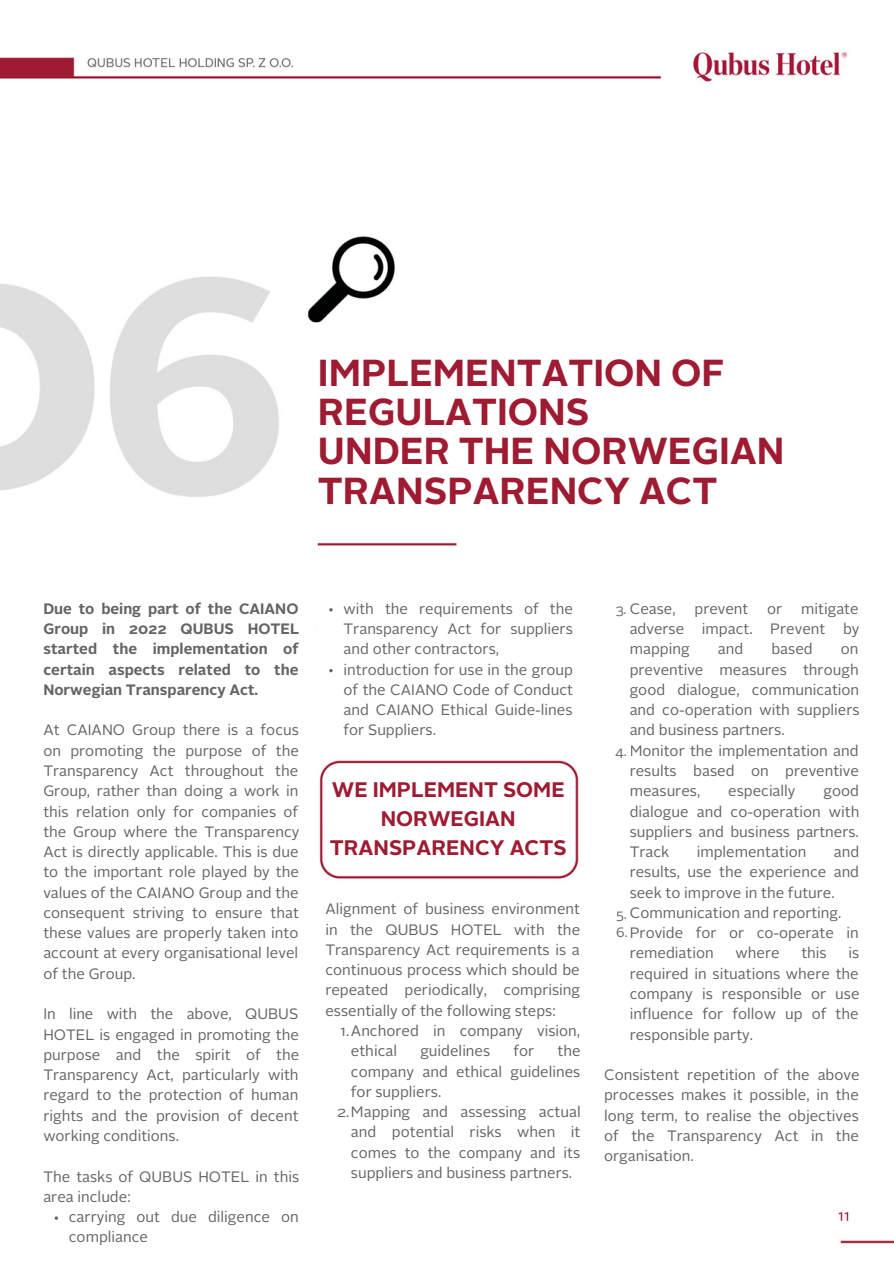
<style>
.page{position:relative;width:894px;height:1264px;background:#fff}
.page>*{position:absolute;margin:0;border:0;box-sizing:border-box;transform-origin:0 0}
.t1{font:700 37.5px/39.5px "Alright Sans";color:#9e1b32}
.t2{font:700 21px/29.2px "Alright Sans";color:#9e1b32;text-align:center}
.t3{font:15px/20.2px "Alright Sans";color:#646464;text-align:justify}
.t4{font:700 15px/20.2px "Alright Sans";color:#646464;text-align:justify}
.t5{font:13.5px "Alright Sans";color:#646464}
</style>
<div class="page">
<img style="left:0;top:51px;width:893px;height:1193px">
<div style="left:305px;top:340px;width:535px;height:186px;background:#fff"></div>
<div style="left:37px;top:587px;width:268px;height:630px;background:#fff"></div>
<div style="left:318px;top:587px;width:268px;height:163px;background:#fff"></div>
<svg style="left:324px;top:763px;width:249px;height:111px"></svg>
<div style="left:315px;top:886px;width:270px;height:362px;background:#fff"></div>
<div style="left:596px;top:587px;width:270px;height:587px;background:#fff"></div>
<svg style="left:288px;top:342px;width:526px;height:186px"></svg>
<p class="t1" style="left:318px;top:356px;width:408px">IMPLEMENTATION OF<br>REGULATIONS</p>
<p class="t1" style="left:318px;top:435px;width:468px">UNDER THE NORWEGIAN<br>TRANSPARENCY ACT</p>
<p class="t4" style="left:43px;top:599px;width:257px">Due to being part of the CAIANO Group in 2022 QUBUS HOTEL started the implementation of certain aspects related to the Norwegian Transparency Act.</p>
<p class="t3" style="left:43px;top:721px;width:257px">At CAIANO Group there is a focus on promoting the purpose of the Transparency Act throughout the Group, rather than doing a work in this relation only for companies of the Group where the Transparency Act is directly applicable. This is due to the important role played by the values of the CAIANO Group and the consequent striving to ensure that these values are properly taken into account at every organisational level of the Group.</p>
<p class="t3" style="left:43px;top:1005px;width:257px">In line with the above, QUBUS HOTEL is engaged in promoting the purpose and the spirit of the Transparency Act, particularly with regard to the protection of human rights and the provision of decent working conditions.</p>
<p class="t3" style="left:43px;top:1167px;width:257px">The tasks of QUBUS HOTEL in this area include:</p>
<p class="t3" style="left:69px;top:1207px;width:231px">carrying out due diligence on compliance</p>
<p class="t3" style="left:343px;top:599px;width:231px">with the requirements of the Transparency Act for suppliers and other contractors,</p>
<p class="t3" style="left:343px;top:660px;width:231px">introduction for use in the group of the CAIANO Code of Conduct and CAIANO Ethical Guide-lines for Suppliers.</p>
<p class="t2" style="left:330px;top:776px;width:238px">WE IMPLEMENT SOME<br>NORWEGIAN<br>TRANSPARENCY ACTS</p>
<p class="t3" style="left:325px;top:900px;width:256px">Alignment of business environment in the QUBUS HOTEL with the Transparency Act requirements is a continuous process which should be repeated periodically, comprising essentially of the following steps:</p>
<p class="t3" style="left:351px;top:1021px;width:231px;text-indent:-11px">1.Anchored in company vision, ethical</p>
<p class="t3" style="left:420px;top:1042px;width:71px">guidelines</p>
<p class="t3" style="left:513px;top:1042px;width:22px">for</p>
<p class="t3" style="left:351px;top:1042px;width:231px;text-indent:207px">the company and ethical guidelines for suppliers.</p>
<p class="t3" style="left:351px;top:1103px;width:231px;text-indent:-14px">2.Mapping and assessing actual and potential risks when it comes to the company and its suppliers and business partners.</p>
<p class="t3" style="left:629px;top:599px;width:231px;text-indent:171px">mitigate adverse impact. Prevent by mapping</p>
<p class="t3" style="left:618px;top:599px;width:58px">1.Cease,</p>
<p class="t3" style="left:694px;top:599px;width:55px">prevent</p>
<p class="t3" style="left:767px;top:599px;width:17px">or</p>
<p class="t5" style="left:615px;top:603px;width:12px">3.</p>
<p class="t3" style="left:717px;top:640px;width:27px">and</p>
<p class="t3" style="left:771px;top:640px;width:43px">based</p>
<p class="t3" style="left:629px;top:640px;width:231px;text-indent:211px">on preventive measures through good dialogue, communication and co-operation with suppliers and business partners.</p>
<p class="t3" style="left:629px;top:741px;width:231px;text-indent:-14px">2.Monitor the implementation and results based on preventive measures,</p>
<p class="t5" style="left:615px;top:745px;width:13px">4.</p>
<p class="t3" style="left:629px;top:782px;width:231px;text-indent:194px">good dialogue and co-operation with suppliers and business partners.<br>Track</p>
<p class="t3" style="left:728px;top:782px;width:69px">especially</p>
<p class="t3" style="left:629px;top:843px;width:231px;text-indent:204px">and results, use the experience and seek to improve in the future.</p>
<p class="t3" style="left:616px;top:903px;width:227px">3.Communication and reporting.</p>
<p class="t3" style="left:629px;top:924px;width:230px;text-indent:-14px">4.Provide for or co-operate in remediation</p>
<p class="t3" style="left:696px;top:843px;width:111px">implementation</p>
<p class="t5" style="left:616px;top:908px;width:12px">5.</p>
<p class="t5" style="left:616px;top:926px;width:13px">6.</p>
<p class="t3" style="left:735px;top:944px;width:45px">where</p>
<p class="t3" style="left:801px;top:944px;width:27px">this</p>
<p class="t3" style="left:629px;top:944px;width:231px;text-indent:219px">is required in situations where the company is responsible or use influence for follow up of the responsible party.</p>
<p class="t3" style="left:604px;top:1066px;width:257px">Consistent repetition of the above processes makes it possible, in the long term, to realise the objectives of the Transparency Act in the organisation.</p>
</div>
